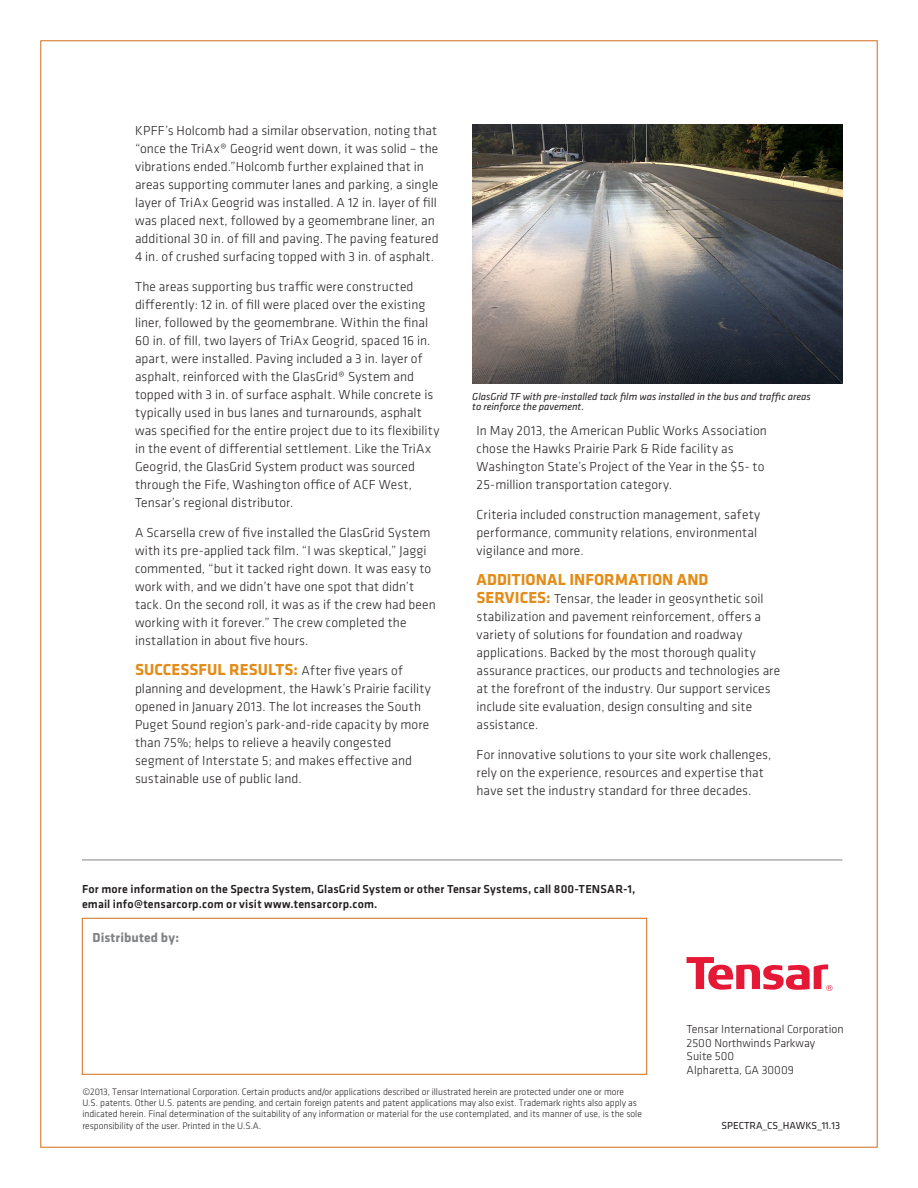
<style>
.page{position:relative;width:918px;height:1188px;background:#fff}
.page>*{position:absolute;margin:0;border:0;box-sizing:border-box;transform-origin:0 0}
.subhead_2{font:700 16.5px "Klavika";letter-spacing:.005em;color:#e38c18}
.subhead_2-2{font:300 13.5px/18px "Klavika";letter-spacing:.01em;color:#231f20}
.body{font:700 13.5px "Klavika";letter-spacing:.01em;color:#808285}
.body-2{font:500 12px/15px "Klavika";letter-spacing:.015em;color:#231f20}
.t1{font:300 12px "Klavika";color:#231f20}
.Chart_Call-Outs{font:italic 10.5px/9.9px "Klavika";letter-spacing:-.005em;color:#231f20}
.BC-Print_Date{font:10.5px "Klavika";letter-spacing:-.005em;color:#231f20}
.Legal_Copy{font:300 9.75px/11.2px "Klavika";letter-spacing:-.005em;color:#231f20}
.s1{font-weight:300;font-size:13.5px;color:#231f20}
.s2{font-weight:700;font-size:16.5px;color:#e38c18}
</style>
<div class="page">
<svg style="left:687px;top:957px;width:145px;height:34px"></svg>
<img style="left:472px;top:125px;width:370px;height:259px">
<div style="left:82px;top:918px;width:565px;height:157px;border:1px solid #d06d19"></div>
<hr style="left:82px;top:860px;width:760px;height:1px;background:#808285">
<p class="subhead_2-2" style="left:135px;top:121px;width:305px">KPFF’s Holcomb had a similar observation, noting that “once the TriAx® Geogrid went down, it was solid – the vibrations ended.”Holcomb further explained that in areas supporting commuter lanes and parking, a single layer of TriAx Geogrid was installed. A 12 in. layer of fill was placed next, followed by a geomembrane liner, an additional 30 in. of fill and paving. The paving featured 4 in. of crushed surfacing topped with 3 in. of asphalt.</p>
<p class="subhead_2-2" style="left:135px;top:277px;width:306px">The areas supporting bus traffic were constructed differently: 12 in. of fill were placed over the existing liner, followed by the geomembrane. Within the final 60 in. of fill, two layers of TriAx Geogrid, spaced 16 in. apart, were installed. Paving included a 3 in. layer of asphalt, reinforced with the GlasGrid® System and topped with 3 in. of surface asphalt. While concrete is typically used in bus lanes and turnarounds, asphalt was specified for the entire project due to its flexibility in the event of differential settlement. Like the TriAx Geogrid, the GlasGrid System product was sourced through the Fife, Washington office of ACF West, Tensar’s regional distributor.</p>
<p class="subhead_2-2" style="left:135px;top:523px;width:302px">A Scarsella crew of five installed the GlasGrid System with its pre-applied tack film. “I was skeptical,” Jaggi commented, “but it tacked right down. It was easy to work with, and we didn’t have one spot that didn’t tack. On the second roll, it was as if the crew had been working with it forever.” The crew completed the installation in about five hours.</p>
<p class="subhead_2" style="left:135px;top:657px;width:269px">SUCCESSFUL RESULTS: <span class="s1">After five years of</span></p>
<p class="subhead_2-2" style="left:135px;top:679px;width:297px">planning and development, the Hawk’s Prairie facility opened in January 2013. The lot increases the South Puget Sound region’s park-and-ride capacity by more than 75%; helps to relieve a heavily congested segment of Interstate 5; and makes effective and sustainable use of public land.</p>
<p class="Chart_Call-Outs" style="left:472px;top:392px;width:340px">GlasGrid TF with pre-installed tack film was installed in the bus and traffic areas to reinforce the pavement.</p>
<p class="subhead_2-2" style="left:477px;top:421px;width:292px">In May 2013, the American Public Works Association chose the Hawks Prairie Park &amp; Ride facility as Washington State’s Project of the Year in the $5- to 25-million transportation category.</p>
<p class="subhead_2-2" style="left:477px;top:505px;width:285px">Criteria included construction management, safety performance, community relations, environmental vigilance and more.</p>
<p class="subhead_2" style="left:477px;top:567px;width:233px">ADDITIONAL INFORMATION AND</p>
<p class="subhead_2-2" style="left:477px;top:589px;width:305px"><span class="s2">SERVICES:</span> Tensar, the leader in geosynthetic soil stabilization and pavement reinforcement, offers a variety of solutions for foundation and roadway applications. Backed by the most thorough quality assurance practices, our products and technologies are at the forefront of the industry. Our support services include site evaluation, design consulting and site assistance.</p>
<p class="subhead_2-2" style="left:477px;top:745px;width:296px">For innovative solutions to your site work challenges, rely on the experience, resources and expertise that have set the industry standard for three decades.</p>
<p class="body-2" style="left:82px;top:881px;width:555px">For more information on the Spectra System, GlasGrid System or other Tensar Systems, call 800-TENSAR-1, email info@tensarcorp.com or visit www.tensarcorp.com.</p>
<p class="body" style="left:93px;top:927px;width:88px">Distributed by:</p>
<p class="Legal_Copy" style="left:82px;top:1086px;width:561px">©2013, Tensar International Corporation. Certain products and/or applications described or illustrated herein are protected under one or more U.S. patents. Other U.S. patents are pending, and certain foreign patents and patent applications may also exist. Trademark rights also apply as indicated herein. Final determination of the suitability of any information or material for the use contemplated, and its manner of use, is the sole responsibility of the user. Printed in the U.S.A.</p>
<p class="t1" style="left:687px;top:1022px;width:159px">Tensar International Corporation</p>
<p class="t1" style="left:687px;top:1036px;width:130px">2500 Northwinds Parkway</p>
<p class="t1" style="left:687px;top:1049px;width:49px">Suite 500</p>
<p class="t1" style="left:687px;top:1063px;width:109px">Alpharetta, GA 30009</p>
<p class="BC-Print_Date" style="left:722px;top:1118px;width:120px">SPECTRA_CS_HAWKS_11.13</p>
</div>
